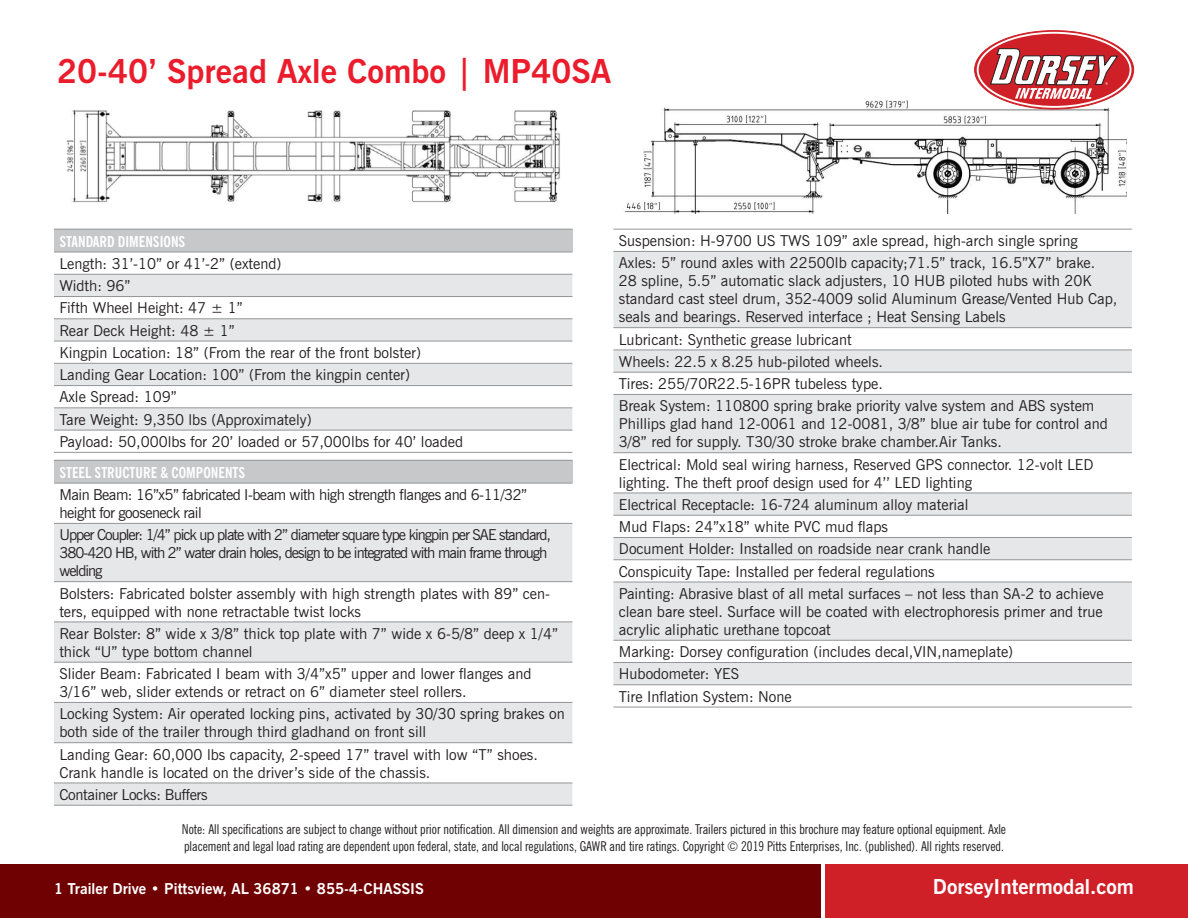
<style>
.page{position:relative;width:1188px;height:918px;background:#fff}
.page>*{position:absolute;margin:0;border:0;box-sizing:border-box;transform-origin:0 0}
.GIANT{font:700 33px "News Gothic BT";color:#eb1c2c}
.t1{font:700 20.55px "News Gothic BT";color:#fff}
.t2{font:15px/18px "News Gothic BT";color:#231f20}
.t3{font:15px/18px "News Gothic BT";letter-spacing:-.065em;color:#231f20}
.t4{font:700 15px "News Gothic BT";color:#fff}
.t5{font:15px/18px "News Gothic BT";letter-spacing:-.035em;color:#231f20}
.t6{font:700 condensed 15px "News Gothic BT";color:#fff}
.t7{font:15px "News Gothic BT";letter-spacing:-.02em;color:#231f20}
.t8{font:condensed 13.5px/16.2px "News Gothic BT";color:#231f20}
</style>
<div class="page">
<img style="left:624px;top:99px;width:502px;height:115px">
<img style="left:66px;top:109px;width:494px;height:94px">
<svg style="left:975px;top:31px;width:159px;height:78px"></svg>
<div style="left:978px;top:33px;width:153px;height:74px;background:#d02027;border-radius:50%"></div>
<div style="left:977px;top:32px;width:155px;height:76px;border:2px solid #fff;border-radius:50%"></div>
<svg style="left:990px;top:48px;width:128px;height:51px"></svg>
<div style="left:54px;top:460px;width:518px;height:23px;background:#c7c8ca"></div>
<svg style="left:54px;top:524px;width:518px;height:281px;fill:#e6e7e9"></svg>
<hr style="left:54px;top:460px;width:518px;height:1px;background:#939598">
<hr style="left:54px;top:483px;width:518px;height:1px;background:#939598">
<hr style="left:54px;top:523px;width:518px;height:1px;background:#939598">
<hr style="left:54px;top:581px;width:518px;height:1px;background:#939598">
<hr style="left:54px;top:622px;width:518px;height:1px;background:#939598">
<hr style="left:54px;top:662px;width:518px;height:1px;background:#939598">
<hr style="left:54px;top:702px;width:518px;height:1px;background:#939598">
<hr style="left:54px;top:742px;width:518px;height:1px;background:#939598">
<hr style="left:54px;top:783px;width:518px;height:1px;background:#939598">
<hr style="left:54px;top:805px;width:518px;height:1px;background:#939598">
<svg style="left:613px;top:250px;width:519px;height:457px"></svg>
<svg style="left:613px;top:252px;width:519px;height:433px;fill:#e6e7e9"></svg>
<hr style="left:613px;top:229px;width:519px;height:1px;background:#939598">
<hr style="left:613px;top:251px;width:519px;height:1px;background:#939598">
<hr style="left:613px;top:327px;width:519px;height:1px;background:#939598">
<hr style="left:613px;top:350px;width:519px;height:1px;background:#939598">
<hr style="left:613px;top:372px;width:519px;height:1px;background:#939598">
<hr style="left:613px;top:394px;width:519px;height:1px;background:#939598">
<hr style="left:613px;top:452px;width:519px;height:1px;background:#939598">
<hr style="left:613px;top:493px;width:519px;height:1px;background:#939598">
<hr style="left:613px;top:515px;width:519px;height:1px;background:#939598">
<hr style="left:613px;top:537px;width:519px;height:1px;background:#939598">
<hr style="left:613px;top:559px;width:519px;height:1px;background:#939598">
<hr style="left:613px;top:582px;width:519px;height:1px;background:#939598">
<hr style="left:613px;top:640px;width:519px;height:1px;background:#939598">
<hr style="left:613px;top:662px;width:519px;height:1px;background:#939598">
<hr style="left:613px;top:685px;width:519px;height:1px;background:#939598">
<hr style="left:613px;top:707px;width:519px;height:1px;background:#939598">
<div style="left:54px;top:229px;width:518px;height:23px;background:#c7c8ca"></div>
<svg style="left:54px;top:273px;width:518px;height:179px"></svg>
<svg style="left:54px;top:275px;width:518px;height:155px;fill:#e6e7e9"></svg>
<hr style="left:54px;top:229px;width:518px;height:1px;background:#939598">
<hr style="left:54px;top:252px;width:518px;height:1px;background:#939598">
<hr style="left:54px;top:274px;width:518px;height:1px;background:#939598">
<hr style="left:54px;top:296px;width:518px;height:1px;background:#939598">
<hr style="left:54px;top:319px;width:518px;height:1px;background:#939598">
<hr style="left:54px;top:341px;width:518px;height:1px;background:#939598">
<hr style="left:54px;top:363px;width:518px;height:1px;background:#939598">
<hr style="left:54px;top:385px;width:518px;height:1px;background:#939598">
<hr style="left:54px;top:408px;width:518px;height:1px;background:#939598">
<hr style="left:54px;top:430px;width:518px;height:1px;background:#939598">
<hr style="left:54px;top:452px;width:518px;height:1px;background:#939598">
<div style="left:0;top:864px;width:821px;height:54px;background:#700102"></div>
<div style="left:826px;top:864px;width:362px;height:54px;background:#d02027"></div>
<p class="GIANT" style="left:57px;top:51px;width:556px">20-40’′Spread Axle Combo | MP40SA</p>
<p class="t6" style="left:59px;top:232px;width:127px">STANDARD DIMENSIONS</p>
<p class="t2" style="left:59px;top:254px;width:224px">Length: 31’-10” or 41’-2” (extend)</p>
<p class="t2" style="left:59px;top:277px;width:73px">Width: 96”</p>
<p class="t2" style="left:59px;top:299px;width:185px">Fifth Wheel Height: 47 ± 1”</p>
<p class="t2" style="left:59px;top:321px;width:177px">Rear Deck Height: 48 ± 1”</p>
<p class="t2" style="left:59px;top:343px;width:363px">Kingpin Location: 18” (From the rear of the front bolster)</p>
<p class="t2" style="left:59px;top:366px;width:352px">Landing Gear Location: 100” (From the kingpin center)</p>
<p class="t2" style="left:59px;top:388px;width:119px">Axle Spread: 109”</p>
<p class="t2" style="left:59px;top:410px;width:254px">Tare Weight: 9,350 lbs (Approximately)</p>
<p class="t2" style="left:59px;top:433px;width:405px">Payload: 50,000lbs for 20’ loaded or 57,000lbs for 40’ loaded</p>
<p class="t6" style="left:59px;top:463px;width:187px">STEEL STRUCTURE &amp; COMPONENTS</p>
<p class="t5" style="left:59px;top:486px;width:469px">Main Beam: 16”x5” fabricated I-beam with high strength flanges and 6-11/32” height for gooseneck rail</p>
<p class="t3" style="left:59px;top:526px;width:493px">Upper Coupler: 1/4” pick up plate with 2” diameter square type kingpin per SAE standard,<br>380-420 HB, with 2” water drain holes, design to be integrated with main frame through welding</p>
<p class="t2" style="left:59px;top:584px;width:492px">Bolsters: Fabricated bolster assembly with high strength plates with 89” cen&shy;ters, equipped with none retractable twist locks</p>
<p class="t2" style="left:59px;top:624px;width:500px">Rear Bolster: 8” wide x 3/8” thick top plate with 7” wide x 6-5/8” deep x 1/4” thick “U” type bottom channel</p>
<p class="t2" style="left:59px;top:665px;width:474px">Slider Beam: Fabricated I beam with 3/4”x5” upper and lower flanges and<br>3/16” web, slider extends or retract on 6” diameter steel rollers.</p>
<p class="t2" style="left:59px;top:705px;width:507px">Locking System: Air operated locking pins, activated by 30/30 spring brakes on both side of the trailer through third gladhand on front sill</p>
<p class="t2" style="left:59px;top:745px;width:480px">Landing Gear: 60,000 lbs capacity, 2-speed 17” travel with low “T” shoes.</p>
<p class="t2" style="left:59px;top:763px;width:373px">Crank handle is located on the driver’s side of the chassis.</p>
<p class="t7" style="left:59px;top:785px;width:150px">Container Locks: Buffers</p>
<p class="t2" style="left:619px;top:232px;width:460px">Suspension: H-9700 US TWS 109” axle spread, high-arch single spring</p>
<p class="t2" style="left:619px;top:254px;width:478px">Axles: 5” round axles with 22500lb capacity;71.5” track, 16.5”X7” brake.</p>
<p class="t2" style="left:619px;top:272px;width:500px">28 spline, 5.5” automatic slack adjusters, 10 HUB piloted hubs with 20K standard cast steel drum, 352-4009 solid Aluminum Grease/Vented Hub Cap, seals and bearings. Reserved interface ; Heat Sensing Labels</p>
<p class="t2" style="left:619px;top:330px;width:234px">Lubricant: Synthetic grease lubricant</p>
<p class="t2" style="left:619px;top:352px;width:266px">Wheels: 22.5 x 8.25 hub-piloted wheels.</p>
<p class="t2" style="left:619px;top:375px;width:266px">Tires: 255/70R22.5-16PR tubeless type.</p>
<p class="t2" style="left:619px;top:397px;width:490px">Break System: 110800 spring brake priority valve system and ABS system<br>Phillips glad hand 12-0061 and 12-0081, 3/8” blue air tube for control and<br>3/8” red for supply. T30/30 stroke brake chamber.Air Tanks.</p>
<p class="t2" style="left:619px;top:455px;width:476px">Electrical: Mold seal wiring harness, Reserved GPS connector. 12-volt LED lighting. The theft proof design used for 4’’ LED lighting</p>
<p class="t2" style="left:619px;top:495px;width:351px">Electrical Receptacle: 16-724 aluminum alloy material</p>
<p class="t2" style="left:619px;top:518px;width:271px">Mud Flaps: 24”x18” white PVC mud flaps</p>
<p class="t2" style="left:619px;top:540px;width:373px">Document Holder: Installed on roadside near crank handle</p>
<p class="t2" style="left:619px;top:562px;width:317px">Conspicuity Tape: Installed per federal regulations</p>
<p class="t2" style="left:619px;top:584px;width:486px;text-align:justify">Painting: Abrasive blast of all metal surfaces – not less than SA-2 to achieve clean bare steel. Surface will be coated with electrophoresis primer and true acrylic aliphatic urethane topcoat</p>
<p class="t2" style="left:619px;top:643px;width:396px">Marking: Dorsey configuration (includes decal,VIN,nameplate)</p>
<p class="t2" style="left:619px;top:665px;width:122px">Hubodometer: YES</p>
<p class="t2" style="left:619px;top:687px;width:174px">Tire Inflation System: None</p>
<p class="t8" style="left:182px;top:821px;width:826px">Note: All specifications are subject to change without prior notification. All dimension and weights are approximate. Trailers pictured in this brochure may feature optional equipment. Axle placement and legal load rating are dependent upon federal, state, and local regulations, GAWR and tire ratings. Copyright © 2019 Pitts Enterprises, Inc. (published). All rights reserved.</p>
<p class="t4" style="left:54px;top:879px;width:371px">1 Trailer Drive • Pittsview, AL 36871 • 855-4-CHASSIS</p>
<p class="t1" style="left:933px;top:874px;width:203px">DorseyIntermodal.com</p>
<p class="t4" style="left:56px;top:879px;width:371px">1 Trailer Drive • Pittsview, AL 36871 • 855-4-CHASSIS</p>
<p class="t1" style="left:937px;top:874px;width:203px">DorseyIntermodal.com</p>
</div>
